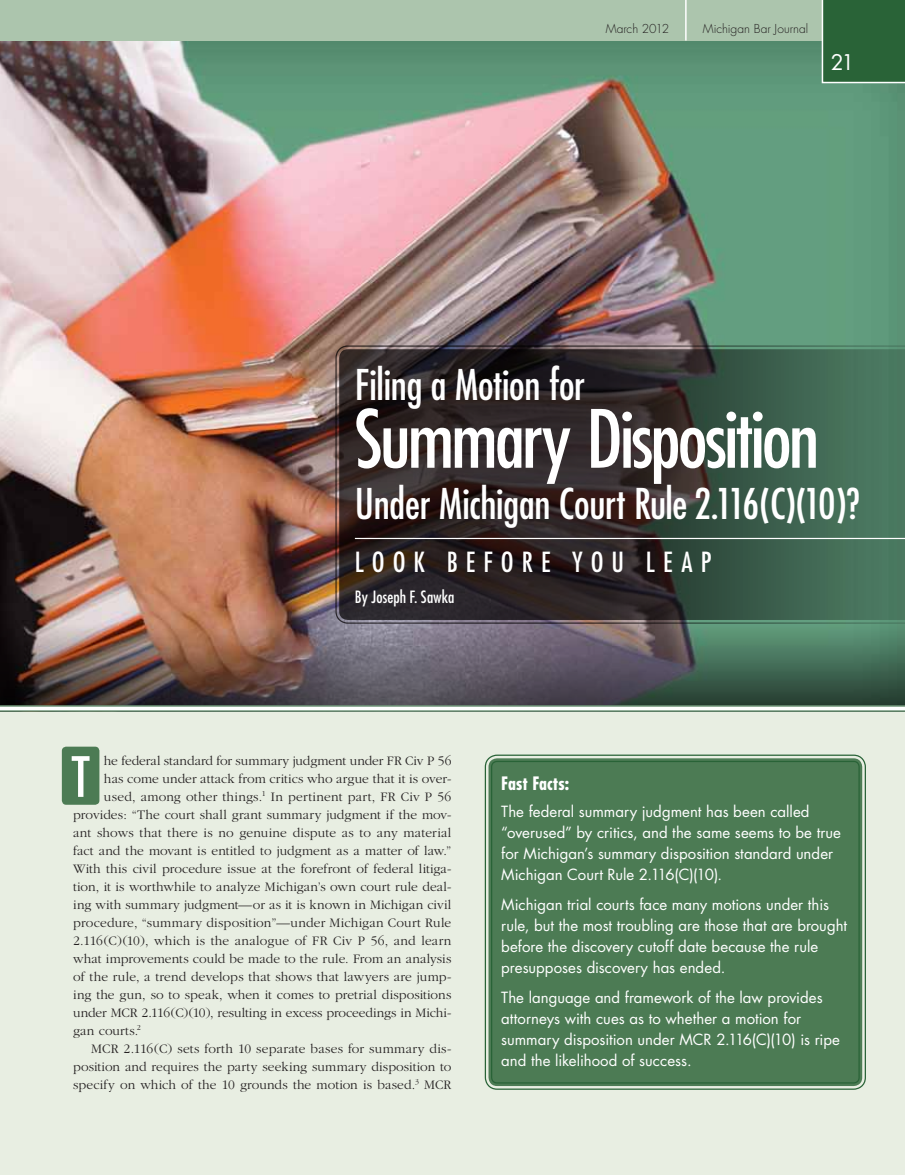
<style>
.page{position:relative;width:905px;height:1175px;background:#fff}
.page>*{position:absolute;margin:0;border:0;box-sizing:border-box;transform-origin:0 0}
.t1{font:condensed 78px "Futura";letter-spacing:-.03em;color:#fff}
.t2{font:condensed 54px "Futura";color:#fff}
.t3{font:condensed 41.25px "Futura";letter-spacing:-.005em;color:#fff}
.t4{font:condensed 27px "Futura";letter-spacing:.3em;color:#fff}
.t5{font:21px "Futura";color:#fff}
.t6{font:700 condensed 18px "Futura";letter-spacing:-.005em;color:#fff}
.t7{font:condensed 16.5px "Futura";letter-spacing:.005em;color:#fff}
.t8{font:15px/21px "Futura";color:#fff}
.t9{font:300 13.5px "Garamond";letter-spacing:.005em;color:#231f20}
.t10{font:300 12px "Futura";color:#231f20}
</style>
<div class="page">
<div style="left:0;top:0;width:904px;height:1174px;background:#e8eee2"></div>
<div style="left:0;top:0;width:904px;height:40px;background:#acc5ad"></div>
<img style="left:0;top:42px;width:904px;height:581px">
<svg style="left:820px;top:0;width:84px;height:84px;background:#326a40"></svg>
<img style="left:0;top:623px;width:904px;height:82px">
<hr style="left:685px;top:0;width:1px;height:40px;background:#fff">
<svg style="left:0;top:706px;width:904px;height:4px;background:#e3eae5"></svg>
<hr style="left:0;top:705px;width:904px;height:1px;background:#296337">
<hr style="left:0;top:710px;width:904px;height:1px;background:#296337">
<div style="left:488px;top:758px;width:374px;height:328px;background:#4c7b54;border-radius:9px"></div>
<div style="left:485px;top:754px;width:381px;height:335px;border:1px solid #296337;border-radius:12px"></div>
<div style="left:491px;top:761px;width:368px;height:322px;border:1px solid #296337;border-radius:6px"></div>
<div style="left:62px;top:746px;width:37px;height:58px;background:#4c7b54;border-radius:4px"></div>
<img style="left:335px;top:345px;width:569px;height:279px">
<svg style="left:341px;top:351px;width:563px;height:267px;background:#333c35"></svg>
<hr style="left:355px;top:538px;width:549px;height:1px;background:#fff">
<p class="t10" style="left:605px;top:21px;width:65px">March 2012</p>
<p class="t10" style="left:702px;top:21px;width:107px">Michigan Bar Journal</p>
<h3 class="t5" style="left:830px;top:48px;width:25px">21</h3>
<h3 class="t3" style="left:355px;top:359px;width:232px">Filing a Motion for</h3>
<h1 class="t1" style="left:355px;top:390px;width:466px">Summary Disposition</h1>
<h3 class="t3" style="left:355px;top:478px;width:506px">Under Michigan Court Rule 2.116(C)(10)?</h3>
<h3 class="t4" style="left:355px;top:545px;width:358px">Look Befor e You Leap</h3>
<p class="t7" style="left:355px;top:587px;width:101px">By Joseph F. Sawka</p>
<p class="t9" style="left:104px;top:753px;width:349px">he federal standard for summary judgment under FR Civ P 56</p>
<p class="t9" style="left:104px;top:771px;width:349px">has come under attack from critics who argue that it is over-</p>
<p class="t9" style="left:104px;top:789px;width:349px">used, among other things.<sup>1</sup> In pertinent part, FR Civ P 56</p>
<p class="t9" style="left:73px;top:807px;width:379px">provides: “The court shall grant summary judgment if the mov-</p>
<p class="t9" style="left:73px;top:825px;width:380px">ant shows that there is no genuine dispute as to any material</p>
<p class="t9" style="left:73px;top:843px;width:380px">fact and the movant is entitled to judgment as a matter of law.”</p>
<p class="t9" style="left:73px;top:861px;width:379px">With this civil procedure issue at the forefront of federal litiga-</p>
<p class="t9" style="left:73px;top:879px;width:379px">tion, it is worthwhile to analyze Michigan’s own court rule deal-</p>
<p class="t9" style="left:73px;top:897px;width:379px">ing with summary judgment—or as it is known in Michigan civil</p>
<p class="t9" style="left:73px;top:915px;width:379px">procedure, “summary disposition”—under Michigan Court Rule</p>
<p class="t9" style="left:73px;top:933px;width:380px">2.116(C)(10), which is the analogue of FR Civ P 56, and learn</p>
<p class="t9" style="left:73px;top:951px;width:380px">what improvements could be made to the rule. From an analysis</p>
<p class="t9" style="left:73px;top:969px;width:379px">of the rule, a trend develops that shows that lawyers are jump-</p>
<p class="t9" style="left:73px;top:987px;width:379px">ing the gun, so to speak, when it comes to pretrial dispositions</p>
<p class="t9" style="left:73px;top:1005px;width:379px">under MCR 2.116(C)(10), resulting in excess proceedings in Michi-</p>
<p class="t9" style="left:73px;top:1023px;width:69px">gan courts.<sup>2</sup></p>
<p class="t9" style="left:91px;top:1041px;width:362px">MCR 2.116(C) sets forth 10 separate bases for summary dis-</p>
<p class="t9" style="left:73px;top:1059px;width:380px">position and requires the party seeking summary disposition to</p>
<p class="t9" style="left:73px;top:1077px;width:379px">specify on which of the 10 grounds the motion is based.<sup>3</sup> MCR</p>
<h2 class="t2" style="left:72px;top:743px;width:19px">T</h2>
<h3 class="t6" style="left:501px;top:771px;width:69px">Fast Facts:</h3>
<p class="t8" style="left:501px;top:800px;width:341px">The federal summary judgment has been called “overused” by critics, and the same seems to be true for Michigan’s summary disposition standard under Michigan Court Rule 2.116(C)(10).</p>
<p class="t8" style="left:501px;top:893px;width:347px">Michigan trial courts face many motions under this rule, but the most troubling are those that are brought before the discovery cutoff date because the rule presupposes discovery has ended.</p>
<p class="t8" style="left:501px;top:986px;width:340px">The language and framework of the law provides attorneys with cues as to whether a motion for summary disposition under MCR 2.116(C)(10) is ripe and the likelihood of success.</p>
</div>
